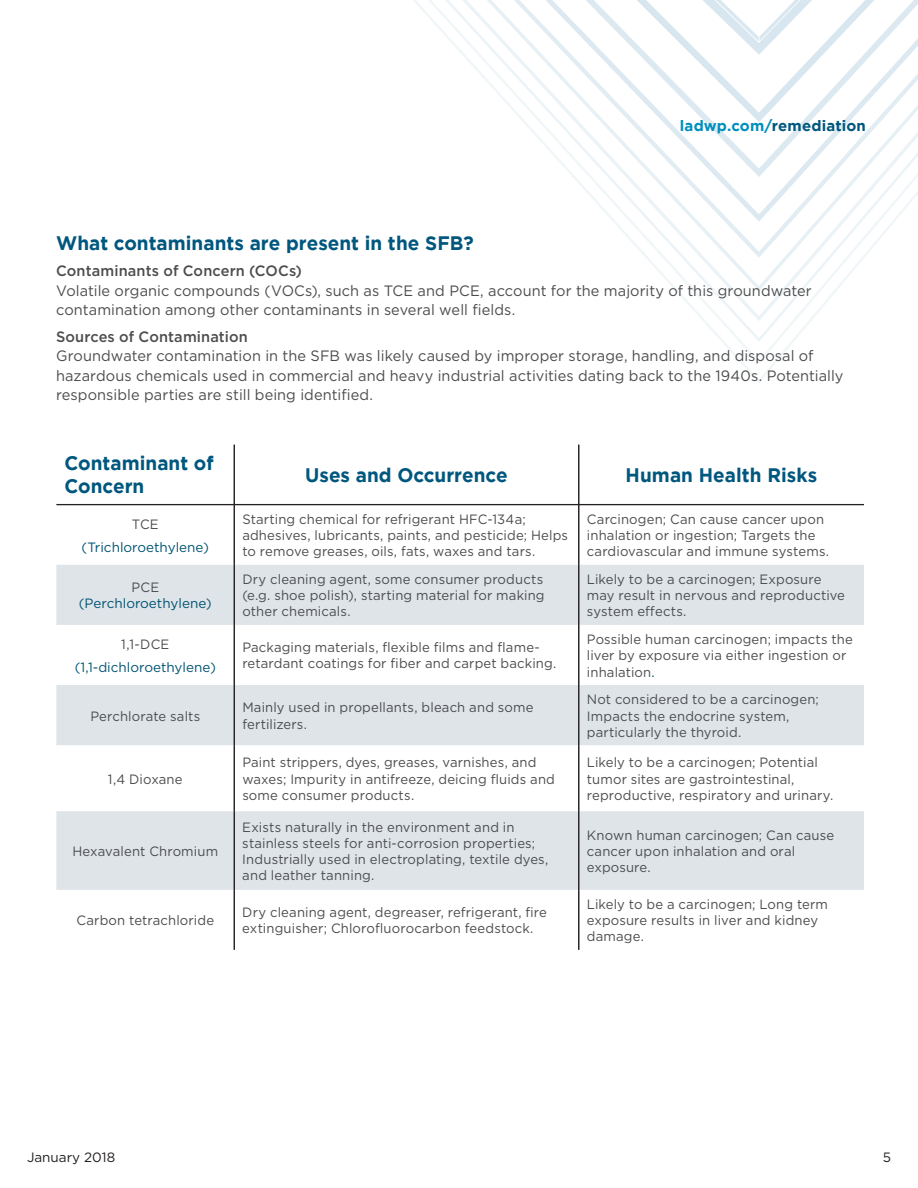
<style>
.page{position:relative;width:918px;height:1188px;background:#fff}
.page>*{position:absolute;margin:0;border:0;box-sizing:border-box;transform-origin:0 0}
.t1{font:700 19.5px/22.5px "Gotham";color:#00577d}
.t2{font:15px/19.5px "Gotham";letter-spacing:.005em;color:#4b4c4d}
.t3{font:500 15px "Gotham";letter-spacing:.01em;color:#4b4c4d}
.t4{font:700 15px "Gotham";letter-spacing:.01em;color:#00577d}
.t5{font:13.5px/16.2px "Gotham";letter-spacing:.01em;color:#4b4c4d}
.t6{font:13.5px "Gotham";color:#005472}
.t7{font:13.5px "Gotham";color:#231f20}
.s1{color:#008fbe}
.s2{color:#005472}
</style>
<div class="page">
<svg style="left:413px;top:0;width:505px;height:382px"></svg>
<svg style="left:450px;top:0;width:468px;height:55px"></svg>
<svg style="left:56px;top:565px;width:808px;height:325px;fill:#dfe4e9"></svg>
<hr style="left:234px;top:445px;width:1px;height:59px;background:#231f20">
<hr style="left:578px;top:445px;width:1px;height:59px;background:#231f20">
<hr style="left:579px;top:445px;width:1px;height:59px;background:#231f20">
<hr style="left:57px;top:504px;width:177px;height:1px;background:#231f20">
<hr style="left:57px;top:505px;width:177px;height:1px;background:#231f20">
<hr style="left:234px;top:504px;width:345px;height:1px;background:#231f20">
<hr style="left:234px;top:505px;width:345px;height:1px;background:#231f20">
<hr style="left:234px;top:505px;width:1px;height:60px;background:#231f20">
<hr style="left:579px;top:504px;width:285px;height:1px;background:#231f20">
<hr style="left:579px;top:505px;width:285px;height:1px;background:#231f20">
<hr style="left:578px;top:505px;width:1px;height:60px;background:#231f20">
<hr style="left:579px;top:505px;width:1px;height:60px;background:#231f20">
<hr style="left:234px;top:565px;width:1px;height:60px;background:#231f20">
<hr style="left:578px;top:565px;width:1px;height:60px;background:#231f20">
<hr style="left:579px;top:565px;width:1px;height:60px;background:#231f20">
<hr style="left:234px;top:625px;width:1px;height:60px;background:#231f20">
<hr style="left:578px;top:625px;width:1px;height:60px;background:#231f20">
<hr style="left:579px;top:625px;width:1px;height:60px;background:#231f20">
<hr style="left:234px;top:745px;width:1px;height:66px;background:#231f20">
<hr style="left:578px;top:745px;width:1px;height:66px;background:#231f20">
<hr style="left:579px;top:745px;width:1px;height:66px;background:#231f20">
<hr style="left:234px;top:890px;width:1px;height:60px;background:#231f20">
<hr style="left:578px;top:890px;width:1px;height:60px;background:#231f20">
<hr style="left:579px;top:890px;width:1px;height:60px;background:#231f20">
<hr style="left:234px;top:685px;width:1px;height:60px;background:#231f20">
<hr style="left:578px;top:685px;width:1px;height:60px;background:#231f20">
<hr style="left:579px;top:685px;width:1px;height:60px;background:#231f20">
<hr style="left:234px;top:811px;width:1px;height:79px;background:#231f20">
<hr style="left:578px;top:811px;width:1px;height:79px;background:#231f20">
<hr style="left:579px;top:811px;width:1px;height:79px;background:#231f20">
<p class="t4" style="left:680px;top:117px;width:187px"><span class="s1">ladwp.com/</span>remediation</p>
<h1 class="t1" style="left:56px;top:232px;width:419px">What contaminants are present in the SFB?</h1>
<p class="t3" style="left:56px;top:261px;width:247px">Contaminants of Concern (COCs)</p>
<p class="t2" style="left:56px;top:281px;width:757px">Volatile organic compounds (VOCs), such as TCE and PCE, account for the majority of this groundwater contamination among other contaminants in several well fields.</p>
<p class="t3" style="left:56px;top:327px;width:193px">Sources of Contamination</p>
<p class="t2" style="left:56px;top:346px;width:789px">Groundwater contamination in the SFB was likely caused by improper storage, handling, and disposal of hazardous chemicals used in commercial and heavy industrial activities dating back to the 1940s. Potentially responsible parties are still being identified.</p>
<h1 class="t1" style="left:64px;top:452px;width:151px">Contaminant of<br>Concern</h1>
<h1 class="t1" style="left:305px;top:463px;width:204px">Uses and Occurrence</h1>
<h1 class="t1" style="left:626px;top:463px;width:193px">Human Health Risks</h1>
<p class="t5" style="left:132px;top:516px;width:28px">TCE</p>
<p class="t6" style="left:82px;top:538px;width:129px">(Trichloroethylene)</p>
<p class="t5" style="left:242px;top:511px;width:327px">Starting chemical for refrigerant HFC-134a; adhesives, lubricants, paints, and pesticide; Helps to remove greases, oils, fats, waxes and tars.</p>
<p class="t5" style="left:587px;top:511px;width:244px">Carcinogen; Can cause cancer upon inhalation or ingestion; Targets the cardiovascular and immune systems.</p>
<p class="t5" style="left:131px;top:579px;width:29px">PCE</p>
<p class="t6" style="left:79px;top:595px;width:135px">(Perchloroethylene)</p>
<p class="t5" style="left:121px;top:636px;width:50px">1,1-DCE</p>
<p class="t6" style="left:75px;top:658px;width:143px">(1,1-dichloroethylene)</p>
<p class="t5" style="left:242px;top:571px;width:304px;text-align:justify">Dry cleaning agent, some consumer products (e.g. shoe polish), starting material for making other chemicals.</p>
<p class="t5" style="left:587px;top:571px;width:260px">Likely to be a carcinogen; Exposure may result in nervous and reproductive system effects.</p>
<p class="t5" style="left:242px;top:639px;width:315px">Packaging materials, flexible films and flame&shy;retardant coatings for fiber and carpet backing.</p>
<p class="t5" style="left:587px;top:631px;width:267px">Possible human carcinogen; impacts the liver by exposure via either ingestion or inhalation<span class="s2">.</span></p>
<p class="t5" style="left:90px;top:707px;width:111px">Perchlorate salts</p>
<p class="t5" style="left:242px;top:699px;width:293px">Mainly used in propellants, bleach and some fertilizers.</p>
<p class="t5" style="left:587px;top:691px;width:234px">Not considered to be a carcinogen;<br>Impacts the endocrine system, particularly the thyroid.</p>
<p class="t5" style="left:108px;top:770px;width:76px">1,4 Dioxane</p>
<p class="t5" style="left:242px;top:754px;width:314px">Paint strippers, dyes, greases, varnishes, and waxes; Impurity in antifreeze, deicing fluids and some consumer products.</p>
<p class="t5" style="left:587px;top:754px;width:248px">Likely to be a carcinogen; Potential tumor sites are gastrointestinal, reproductive, respiratory and urinary.</p>
<p class="t5" style="left:72px;top:843px;width:147px">Hexavalent Chromium</p>
<p class="t5" style="left:242px;top:818px;width:308px">Exists naturally in the environment and in stainless steels for anti-corrosion properties; Industrially used in electroplating, textile dyes, and leather tanning.</p>
<p class="t5" style="left:587px;top:827px;width:249px">Known human carcinogen; Can cause cancer upon inhalation and oral exposure.</p>
<p class="t5" style="left:76px;top:912px;width:139px">Carbon tetrachloride</p>
<p class="t5" style="left:242px;top:904px;width:306px">Dry cleaning agent, degreaser, refrigerant, fire extinguisher; Chlorofluorocarbon feedstock.</p>
<p class="t5" style="left:587px;top:896px;width:243px">Likely to be a carcinogen; Long term exposure results in liver and kidney damage.</p>
<p class="t7" style="left:27px;top:1148px;width:90px">January 2018</p>
<p class="t7" style="left:883px;top:1148px;width:10px">5</p>
</div>
